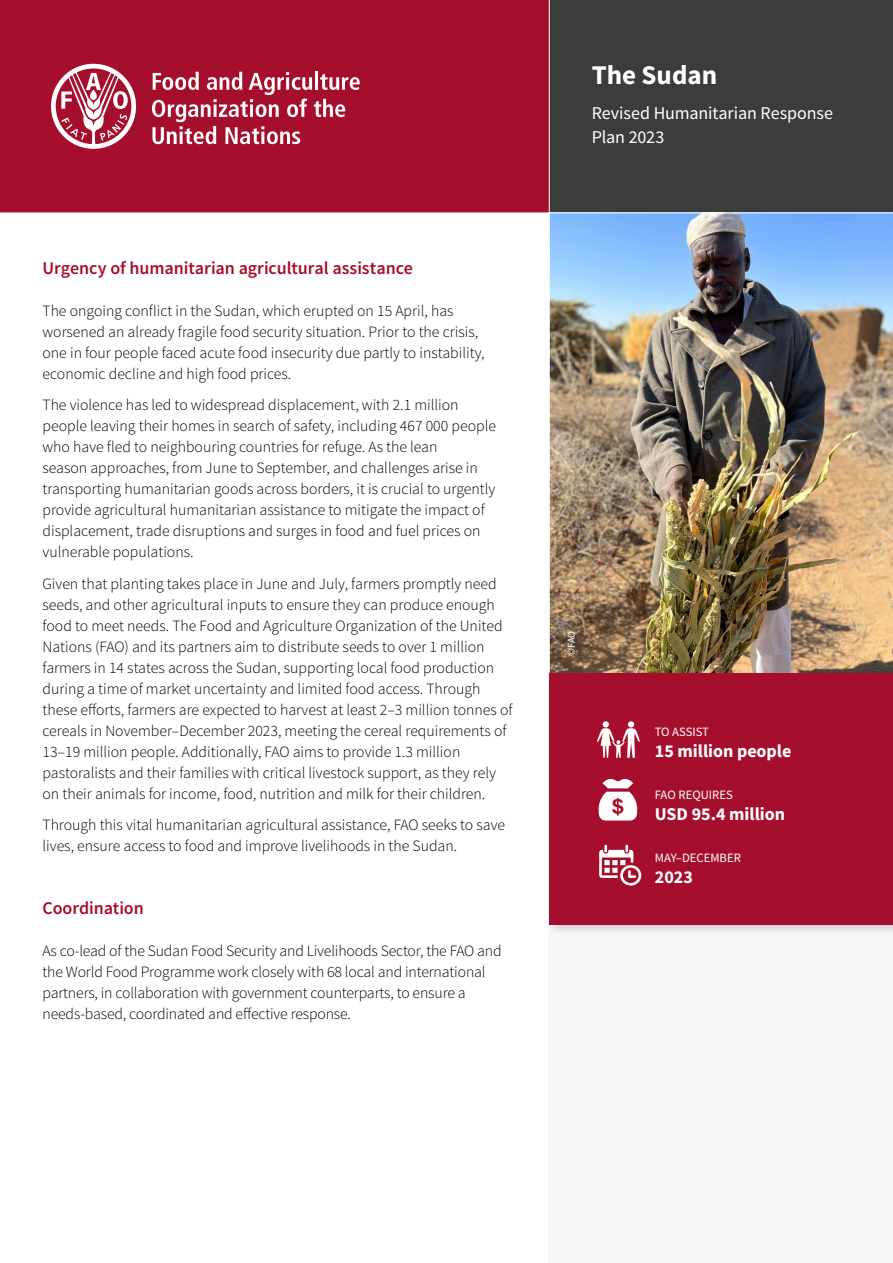
<style>
.page{position:relative;width:893px;height:1263px;background:#fff}
.page>*{position:absolute;margin:0;border:0;box-sizing:border-box;transform-origin:0 0}
.t1{font:700 27px "Source Sans Pro";color:#fff}
.t2{font:600 18px "Source Sans Pro";letter-spacing:-.005em;color:#a50f2d}
.t3{font:18px/24px "Source Sans Pro";letter-spacing:-.01em;color:#fff}
.t4{font:700 18px "Source Sans Pro";color:#fff}
.t5{font:300 15.75px/21px "Source Sans Pro";color:#000}
.t6{font:12.75px "Source Sans Pro";color:#fff}
.t7{font:10.5px "Source Sans Pro";color:#fff}
</style>
<div class="page">
<div style="left:549px;top:673px;width:344px;height:590px;background:#f8f8f8"></div>
<div style="left:546px;top:669px;width:347px;height:269px;background:#000;opacity:.16"></div>
<div style="left:550px;top:673px;width:343px;height:252px;background:#a50f2d"></div>
<div style="left:0;top:0;width:893px;height:213px;background:#a50f2d"></div>
<div style="left:549px;top:0;width:344px;height:221px;background:#3c3c3b"></div>
<img style="left:550px;top:214px;width:343px;height:459px">
<svg style="left:51px;top:64px;width:85px;height:85px"></svg>
<svg style="left:152px;top:72px;width:208px;height:72px"></svg>
<hr style="left:549px;top:0;width:1px;height:673px;background:#fff">
<hr style="left:0;top:213px;width:893px;height:1px;background:#fff">
<svg style="left:598px;top:778px;width:40px;height:42px"></svg>
<svg style="left:599px;top:845px;width:42px;height:40px"></svg>
<svg style="left:597px;top:721px;width:43px;height:37px"></svg>
<p class="t2" style="left:43px;top:256px;width:372px">Urgency of humanitarian agricultural assistance</p>
<p class="t5" style="left:43px;top:300px;width:444px">The ongoing conflict in the Sudan, which erupted on 15 April, has worsened an already fragile food security situation. Prior to the crisis, one in four people faced acute food insecurity due partly to instability, economic decline and high food prices.</p>
<p class="t5" style="left:43px;top:395px;width:455px">The violence has led to widespread displacement, with 2.1 million people leaving their homes in search of safety, including 467 000 people who have fled to neighbouring countries for refuge. As the lean<br>season approaches, from June to September, and challenges arise in transporting humanitarian goods across borders, it is crucial to urgently provide agricultural humanitarian assistance to mitigate the impact of displacement, trade disruptions and surges in food and fuel prices on vulnerable populations.</p>
<p class="t5" style="left:43px;top:573px;width:472px">Given that planting takes place in June and July, farmers promptly need seeds, and other agricultural inputs to ensure they can produce enough food to meet needs. The Food and Agriculture Organization of the United Nations (FAO) and its partners aim to distribute seeds to over 1 million farmers in 14 states across the Sudan, supporting local food production during a time of market uncertainty and limited food access. Through these efforts, farmers are expected to harvest at least 2–3 million tonnes of cereals in November–December 2023, meeting the cereal requirements of 13–19 million people. Additionally, FAO aims to provide 1.3 million pastoralists and their families with critical livestock support, as they rely on their animals for income, food, nutrition and milk for their children.</p>
<p class="t5" style="left:43px;top:815px;width:464px">Through this vital humanitarian agricultural assistance, FAO seeks to save lives, ensure access to food and improve livelihoods in the Sudan.</p>
<p class="t2" style="left:43px;top:897px;width:103px">Coordination</p>
<p class="t5" style="left:43px;top:941px;width:461px">As co-lead of the Sudan Food Security and Livelihoods Sector, the FAO and the World Food Programme work closely with 68 local and international partners, in collaboration with government counterparts, to ensure a needs‑based, coordinated and effective response.</p>
<h1 class="t1" style="left:592px;top:57px;width:127px">The Sudan</h1>
<p class="t3" style="left:592px;top:101px;width:243px">Revised Humanitarian Response<br>Plan 2023</p>
<p class="t7" style="left:565px;top:656px;width:27px;rotate:-90deg">©FAO</p>
<p class="t6" style="left:655px;top:724px;width:56px">TO ASSIST</p>
<p class="t4" style="left:655px;top:739px;width:138px">15 million people</p>
<p class="t6" style="left:655px;top:787px;width:80px">FAO REQUIRES</p>
<p class="t4" style="left:655px;top:802px;width:132px">USD 95.4 million</p>
<p class="t6" style="left:655px;top:850px;width:88px">MAY–DECEMBER</p>
<p class="t4" style="left:655px;top:865px;width:40px">2023</p>
</div>
